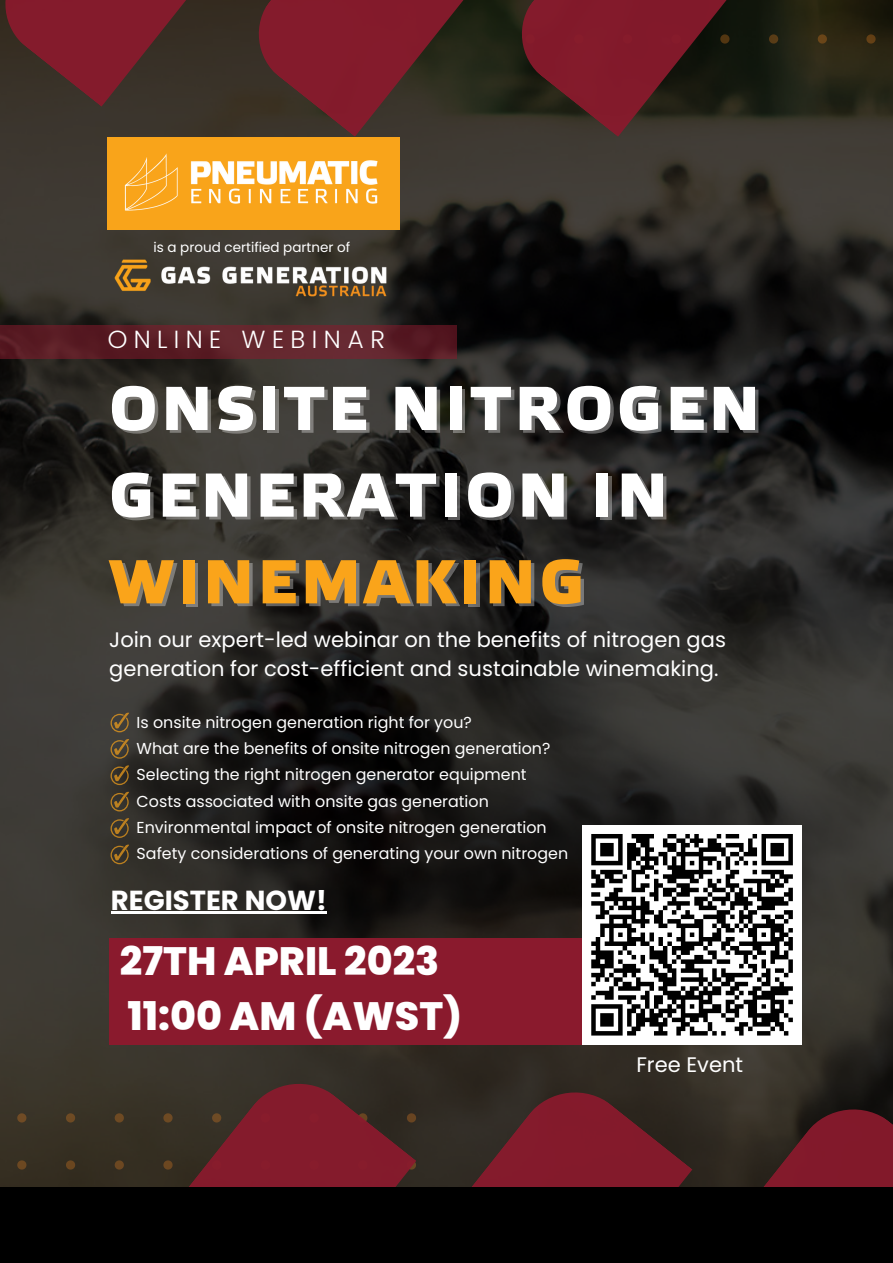
<style>
.page{position:relative;width:893px;height:1263px;background:#fff}
.page>*{position:absolute;margin:0;border:0;box-sizing:border-box;transform-origin:0 0}
.t1{font:700 61.88px/86.6px "Etelka Medium Pro";letter-spacing:.065em;color:#fff}
.t2{font:700 61.88px "Etelka Medium Pro";letter-spacing:.065em;color:#faa41a}
.t3{font:800 39.53px/55.1px "Poppins";color:#fff}
.t4{font:700 27.53px "Poppins";color:#fff}
.t5{font:300 25.05px "Poppins";letter-spacing:.255em;color:#fff}
.t6{font:21px/29.2px "Poppins";color:#fff}
.t7{font:15.9px/26.3px "Poppins";color:#fff}
.t8{font:13.5px "Poppins";color:#fff}
</style>
<div class="page">
<img style="left:0;top:107px;width:893px;height:978px">
<svg style="left:237px;top:0;width:263px;height:137px;background:#372d23"></svg>
<svg style="left:0;top:0;width:445px;height:107px;background:#612428"></svg>
<svg style="left:500px;top:0;width:393px;height:137px;background:#42211d"></svg>
<div style="left:416px;top:1068px;width:276px;height:195px;background:#302b23"></div>
<svg style="left:0;top:1060px;width:416px;height:203px;background:#4c2a27"></svg>
<svg style="left:474px;top:1085px;width:419px;height:178px;background:#552025"></svg>
<div style="left:0;top:325px;width:457px;height:34px;background:#5d2027"></div>
<img style="left:111px;top:246px;width:289px;height:62px">
<svg style="left:111px;top:713px;width:18px;height:19px"></svg>
<svg style="left:111px;top:739px;width:18px;height:20px"></svg>
<svg style="left:111px;top:765px;width:18px;height:20px"></svg>
<svg style="left:111px;top:792px;width:18px;height:19px"></svg>
<svg style="left:111px;top:818px;width:18px;height:20px"></svg>
<svg style="left:111px;top:844px;width:18px;height:20px"></svg>
<div style="left:109px;top:938px;width:670px;height:106px;background:#8a1a2d"></div>
<div style="left:582px;top:825px;width:220px;height:219px;background:#fff"></div>
<svg style="left:591px;top:834px;width:202px;height:202px"></svg>
<div style="left:108px;top:137px;width:292px;height:92px;background:#f9a41a"></div>
<img style="left:124px;top:153px;width:254px;height:58px">
<div style="left:0;top:1187px;width:893px;height:75px;background:#000"></div>
<hr style="left:111px;top:911px;width:216px;height:3px;background:#fff">
<p class="t8" style="left:154px;top:237px;width:198px">is a proud certified partner of</p>
<h3 class="t5" style="left:108px;top:325px;width:279px">ONLINE WEBINAR</h3>
<h1 class="t1" style="left:109px;top:367px;width:652px">ONSITE NITROGEN<br>GENERATION IN</h1>
<h1 class="t2" style="left:109px;top:547px;width:477px">WINEMAKING</h1>
<h3 class="t6" style="left:109px;top:625px;width:618px">Join our expert-led webinar on the benefits of nitrogen gas generation for cost-efficient and sustainable winemaking.</h3>
<p class="t7" style="left:137px;top:709px;width:433px">Is onsite nitrogen generation right for you?<br>What are the benefits of onsite nitrogen generation?<br>Selecting the right nitrogen generator equipment Costs associated with onsite gas generation Environmental impact of onsite nitrogen generation Safety considerations of generating your own nitrogen</p>
<h3 class="t4" style="left:111px;top:881px;width:217px">REGISTER NOW!</h3>
<h2 class="t3" style="left:120px;top:933px;width:343px">27TH APRIL 2023<br>11:00 AM (AWST)</h2>
<h3 class="t6" style="left:636px;top:1050px;width:108px">Free Event</h3>
</div>
